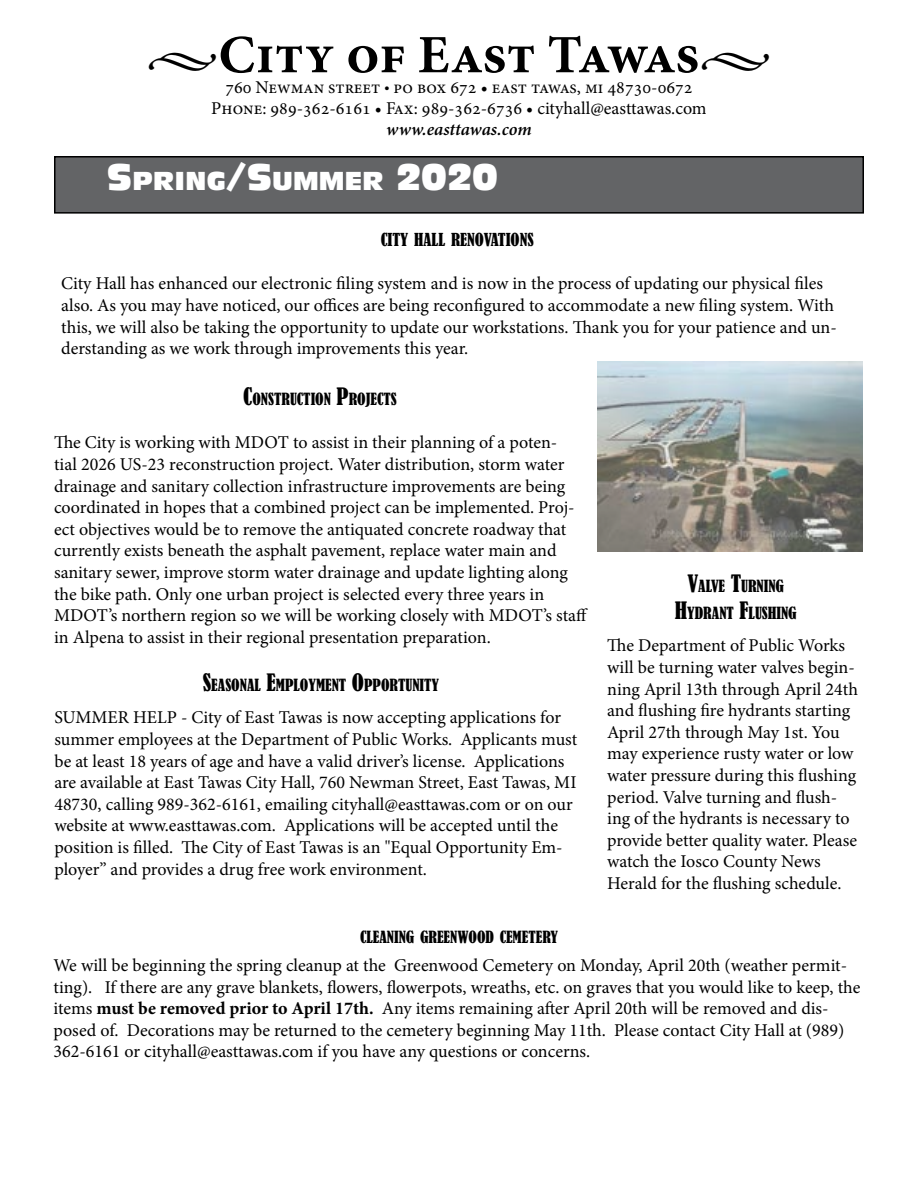
<style>
.page{position:relative;width:918px;height:1188px;background:#fff}
.page>*{position:absolute;margin:0;border:0;box-sizing:border-box;transform-origin:0 0}
.t1{font:700 54px "Minion Pro";letter-spacing:-.005em;color:#000}
.t2{font:45px "Minion Pro";color:#000}
.t3{font:25.2px "Antique Olive Compact";color:#fff}
.t4{font:18px/21.6px "Minion Pro";color:#000}
.t5{font:italic 600 18px "Minion Pro";color:#000}
.t6{font:condensed 16.8px "Bernard";color:#000}
.t7{font:condensed 15.75px/27px "Bernard";color:#000;text-align:center}
.s1{font-weight:400;font-size:45px}
.s2{font-family:"Myriad Pro"}
.s3{font-size:36px}
.s4{font-size:22.5px}
.s5{font-weight:700}
</style>
<div class="page">
<div style="left:55px;top:157px;width:808px;height:56px;background:#636466"></div>
<div style="left:54px;top:156px;width:810px;height:58px;border:2px solid #000"></div>
<img style="left:597px;top:362px;width:265px;height:189px">
<h1 class="t1" style="left:146px;top:17px;width:555px"><span class="s1">•</span>City of East Tawas</h1>
<p class="t4" style="left:225px;top:77px;width:469px">760 Newman street <span class="s2">•</span> po box 672 • east tawas, mi 48730-0672</p>
<h2 class="t2" style="left:700px;top:28px;width:74px">•</h2>
<p class="t4" style="left:211px;top:98px;width:497px">Phone: 989-362-6161 • Fax: 989-362-6736 • cityhall@easttawas.com</p>
<p class="t5" style="left:386px;top:117px;width:147px">www.easttawas.com</p>
<h3 class="t3" style="left:107px;top:166px;width:392px"><span class="s3">S</span>PRING<span class="s3">/S</span>UMMER <span class="s3">2020</span></h3>
<p class="t6" style="left:381px;top:230px;width:155px">CITY HALL RENOVATIONS</p>
<p class="t4" style="left:61px;top:273px;width:777px">City Hall has enhanced our electronic filing system and is now in the process of updating our physical files also. As you may have noticed, our offices are being reconfigured to accommodate a new filing system. With this, we will also be taking the opportunity to update our workstations. Thank you for your patience and un&shy;derstanding as we work through improvements this year.</p>
<p class="t7" style="left:243px;top:386px;width:155px"><span class="s4">C</span>ONSTRUCTION <span class="s4">P</span>ROJECTS</p>
<p class="t4" style="left:54px;top:432px;width:535px">The City is working with MDOT to assist in their planning of a poten-<br>tial 2026 US-23 reconstruction project. Water distribution, storm water drainage and sanitary collection infrastructure improvements are being coordinated in hopes that a combined project can be implemented. Proj&shy;ect objectives would be to remove the antiquated concrete roadway that currently exists beneath the asphalt pavement, replace water main and sanitary sewer, improve storm water drainage and update lighting along the bike path. Only one urban project is selected every three years in MDOT’s northern region so we will be working closely with MDOT’s staff in Alpena to assist in their regional presentation preparation.</p>
<p class="t7" style="left:203px;top:672px;width:238px"><span class="s4">S</span>EASONAL <span class="s4">E</span>MPLOYMENT <span class="s4">O</span>PPORTUNITY</p>
<p class="t4" style="left:54px;top:707px;width:524px">SUMMER HELP - City of East Tawas is now accepting applications for summer employees at the Department of Public Works. Applicants must be at least 18 years of age and have a valid driver’s license. Applications are available at East Tawas City Hall, 760 Newman Street, East Tawas, MI 48730, calling 989-362-6161, emailing cityhall@easttawas.com or on our website at www.easttawas.com. Applications will be accepted until the position is filled. The City of East Tawas is an "Equal Opportunity Em&shy;ployer” and provides a drug free work environment.</p>
<p class="t7" style="left:675px;top:573px;width:124px"><span class="s4">V</span>ALVE <span class="s4">T</span>URNING<br><span class="s4">H</span>YDRANT <span class="s4">F</span>LUSHING</p>
<p class="t4" style="left:607px;top:635px;width:252px">The Department of Public Works will be turning water valves begin&shy;ning April 13th through April 24th and flushing fire hydrants starting April 27th through May 1st. You may experience rusty water or low water pressure during this flushing period. Valve turning and flush&shy;ing of the hydrants is necessary to provide better quality water. Please watch the Iosco County News Herald for the flushing schedule.</p>
<p class="t7" style="left:360px;top:924px;width:199px">CLEANING GREENWOOD CEMETERY</p>
<p class="t4" style="left:54px;top:954px;width:808px">We will be beginning the spring cleanup at the Greenwood Cemetery on Monday, April 20th (weather permit&shy;ting). If there are any grave blankets, flowers, flowerpots, wreaths, etc. on graves that you would like to keep, the items <span class="s5">must be removed prior to April 17th.</span> Any items remaining after April 20th will be removed and dis&shy;posed of. Decorations may be returned to the cemetery beginning May 11th. Please contact City Hall at (989)<br>362-6161 or cityhall@easttawas.com if you have any questions or concerns.</p>
</div>
